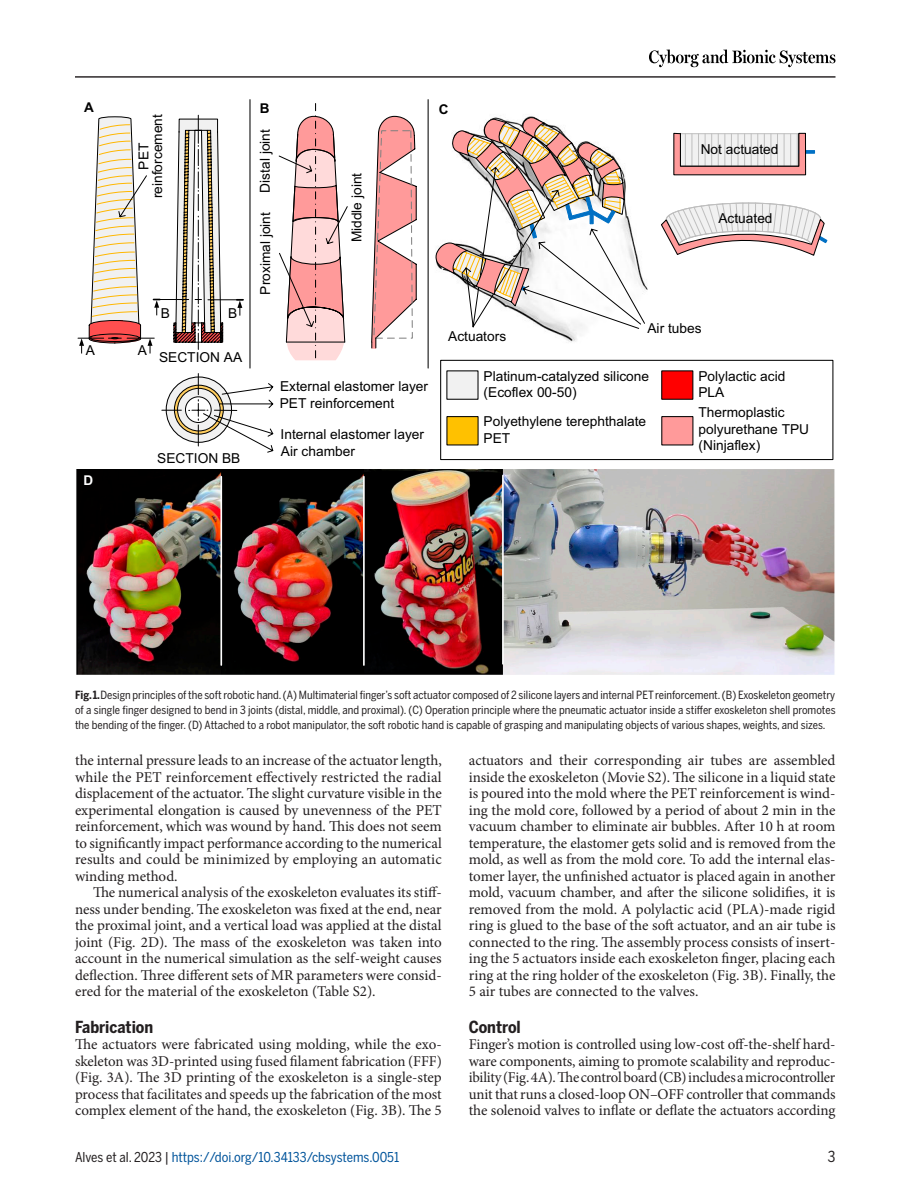
<style>
.page{position:relative;width:900px;height:1200px;background:#fff}
.page>*{position:absolute;margin:0;border:0;box-sizing:border-box;transform-origin:0 0}
.t1{font:700 16.5px "Benton Sans Cond";color:#231f20}
.t2{font:15px/16.5px "Minion Pro";letter-spacing:-.005em;color:#231f20;text-align:justify}
.t3{font:15px "Benton Sans Cond";color:#231f20}
.t4{font:13.8px/16.5px "Arial";color:#000}
.t5{font:13.5px "Benton Sans Cond";color:#00549b}
.t6{font:700 13.5px "Arial";color:#000}
.t7{font:700 13.5px "Arial";color:#fff}
.t8{font:11.25px/15px "Benton Sans Cond";color:#231f20;text-align:justify}
.s1{font-weight:700}
.s2{color:#231f20}
</style>
<div class="page">
<hr style="left:75px;top:76px;width:761px;height:2px;background:#231f20">
<svg style="left:649px;top:50px;width:187px;height:17px"></svg>
<img style="left:427px;top:99px;width:221px;height:256px">
<img style="left:76px;top:469px;width:759px;height:206px">
<svg style="left:166px;top:377px;width:66px;height:65px"></svg>
<svg style="left:174px;top:385px;width:49px;height:49px"></svg>
<div style="left:178px;top:388px;width:42px;height:43px;background:#f1f1f1;border-radius:50%"></div>
<div style="left:177px;top:388px;width:44px;height:43px;border:1px solid #000;border-radius:50%"></div>
<svg style="left:185px;top:397px;width:26px;height:26px"></svg>
<div style="left:185px;top:396px;width:27px;height:27px;border:1px solid #000;border-radius:50%"></div>
<hr style="left:208px;top:299px;width:35px;height:1px;background:#000">
<svg style="left:162px;top:410px;width:19px;height:1px"></svg>
<svg style="left:237px;top:300px;width:6px;height:16px"></svg>
<hr style="left:249px;top:100px;width:2px;height:268px;background:#000">
<div style="left:440px;top:360px;width:393px;height:100px;background:#fff;border:1px solid #000"></div>
<div style="left:446px;top:370px;width:33px;height:30px;background:#f1f1f1"></div>
<hr style="left:428px;top:100px;width:1px;height:268px;background:#000">
<svg style="left:189px;top:374px;width:84px;height:79px"></svg>
<svg style="left:435px;top:116px;width:210px;height:213px"></svg>
<svg style="left:590px;top:212px;width:4px;height:12px"></svg>
<hr style="left:220px;top:477px;width:2px;height:188px;background:#fff">
<hr style="left:363px;top:477px;width:2px;height:188px;background:#fff">
<svg style="left:279px;top:104px;width:138px;height:257px"></svg>
<svg style="left:807px;top:150px;width:8px;height:4px"></svg>
<svg style="left:673px;top:132px;width:134px;height:44px"></svg>
<svg style="left:661px;top:202px;width:167px;height:54px"></svg>
<div style="left:446px;top:416px;width:33px;height:29px;background:#ffc100"></div>
<div style="left:661px;top:370px;width:32px;height:30px;background:#f00"></div>
<div style="left:661px;top:416px;width:32px;height:29px;background:#ff9a9a"></div>
<hr style="left:502px;top:475px;width:2px;height:189px;background:#fff">
<svg style="left:78px;top:115px;width:146px;height:239px"></svg>
<p class="t6" style="left:84px;top:100px;width:11px">A</p>
<p class="t4" style="left:86px;top:343px;width:11px">A</p>
<p class="t7" style="left:83px;top:473px;width:11px">D</p>
<p class="t4" style="left:137px;top:198px;width:85px;line-height:13.8px;text-align:center;rotate:-90deg">PET reinforcement</p>
<p class="t4" style="left:138px;top:342px;width:11px">A</p>
<p class="t4" style="left:161px;top:306px;width:11px">B</p>
<p class="t4" style="left:228px;top:306px;width:11px">B</p>
<p class="t4" style="left:159px;top:350px;width:85px">SECTION AA</p>
<p class="t4" style="left:157px;top:450px;width:85px">SECTION BB</p>
<p class="t6" style="left:260px;top:101px;width:11px">B</p>
<p class="t6" style="left:439px;top:101px;width:11px">C</p>
<p class="t4" style="left:257px;top:193px;width:65px;rotate:-90deg">Distal joint</p>
<p class="t4" style="left:257px;top:295px;width:84px;rotate:-90deg">Proximal joint</p>
<p class="t4" style="left:348px;top:242px;width:71px;rotate:-90deg">Middle joint</p>
<p class="t4" style="left:701px;top:141px;width:79px">Not actuated</p>
<p class="t4" style="left:718px;top:210px;width:56px">Actuated</p>
<p class="t4" style="left:280px;top:378px;width:150px">External elastomer layer</p>
<p class="t4" style="left:281px;top:426px;width:145px">Internal elastomer layer</p>
<p class="t4" style="left:280px;top:395px;width:116px">PET reinforcement</p>
<p class="t4" style="left:281px;top:443px;width:75px">Air chamber</p>
<p class="t4" style="left:647px;top:320px;width:56px">Air tubes</p>
<p class="t4" style="left:448px;top:328px;width:59px">Actuators</p>
<p class="t4" style="left:484px;top:368px;width:167px">Platinum-catalyzed silicone (Ecoflex 00-50)</p>
<p class="t4" style="left:698px;top:368px;width:88px">Polylactic acid<br>PLA</p>
<p class="t4" style="left:699px;top:404px;width:112px">Thermoplastic polyurethane TPU (Ninjaflex)</p>
<p class="t4" style="left:484px;top:413px;width:164px">Polyethylene terephthalate<br>PET</p>
<p class="t8" style="left:75px;top:687px;width:762px"><span class="s1">Fig. 1.</span> Design principles of the soft robotic hand. (A) Multimaterial finger’s soft actuator composed of 2 silicone layers and internal PET reinforcement. (B) Exoskeleton geometry of a single finger designed to bend in 3 joints (distal, middle, and proximal). (C) Operation principle where the pneumatic actuator inside a stiffer exoskeleton shell promotes the bending of the finger. (D) Attached to a robot manipulator, the soft robotic hand is capable of grasping and manipulating objects of various shapes, weights, and sizes.</p>
<p class="t2" style="left:75px;top:753px;width:368px">the internal pressure leads to an increase of the actuator length, while the PET reinforcement effectively restricted the radial displacement of the actuator. The slight curvature visible in the experimental elongation is caused by unevenness of the PET reinforcement, which was wound by hand. This does not seem to significantly impact performance according to the numerical results and could be minimized by employing an automatic winding method.</p>
<p class="t2" style="left:75px;top:885px;width:368px;text-indent:18px">The numerical analysis of the exoskeleton evaluates its stiff&shy;ness under bending. The exoskeleton was fixed at the end, near the proximal joint, and a vertical load was applied at the distal joint (Fig. 2D). The mass of the exoskeleton was taken into account in the numerical simulation as the self-weight causes deflection. Three different sets of MR parameters were consid&shy;ered for the material of the exoskeleton (Table S2).</p>
<p class="t1" style="left:75px;top:1017px;width:80px">Fabrication</p>
<p class="t2" style="left:75px;top:1036px;width:368px">The actuators were fabricated using molding, while the exo&shy;skeleton was 3D-printed using fused filament fabrication (FFF) (Fig. 3A). The 3D printing of the exoskeleton is a single-step process that facilitates and speeds up the fabrication of the most complex element of the hand, the exoskeleton (Fig. 3B). The 5</p>
<p class="t2" style="left:469px;top:753px;width:368px">actuators and their corresponding air tubes are assembled inside the exoskeleton (Movie S2). The silicone in a liquid state is poured into the mold where the PET reinforcement is wind&shy;ing the mold core, followed by a period of about 2 min in the vacuum chamber to eliminate air bubbles. After 10 h at room temperature, the elastomer gets solid and is removed from the mold, as well as from the mold core. To add the internal elas&shy;tomer layer, the unfinished actuator is placed again in another mold, vacuum chamber, and after the silicone solidifies, it is removed from the mold. A polylactic acid (PLA)-made rigid ring is glued to the base of the soft actuator, and an air tube is connected to the ring. The assembly process consists of insert&shy;ing the 5 actuators inside each exoskeleton finger, placing each ring at the ring holder of the exoskeleton (Fig. 3B). Finally, the 5 air tubes are connected to the valves.</p>
<p class="t1" style="left:469px;top:1017px;width:54px">Control</p>
<p class="t2" style="left:469px;top:1036px;width:368px">Finger’s motion is controlled using low-cost off-the-shelf hard&shy;ware components, aiming to promote scalability and reproduc&shy;ibility (Fig. 4A). The control board (CB) includes a microcontroller unit that runs a closed-loop ON–OFF controller that commands the solenoid valves to inflate or deflate the actuators according</p>
<p class="t5" style="left:75px;top:1149px;width:326px"><span class="s2">Alves et al. 2023 |</span> https://doi.org/10.34133/cbsystems.0051</p>
<p class="t3" style="left:828px;top:1147px;width:9px">3</p>
</div>
